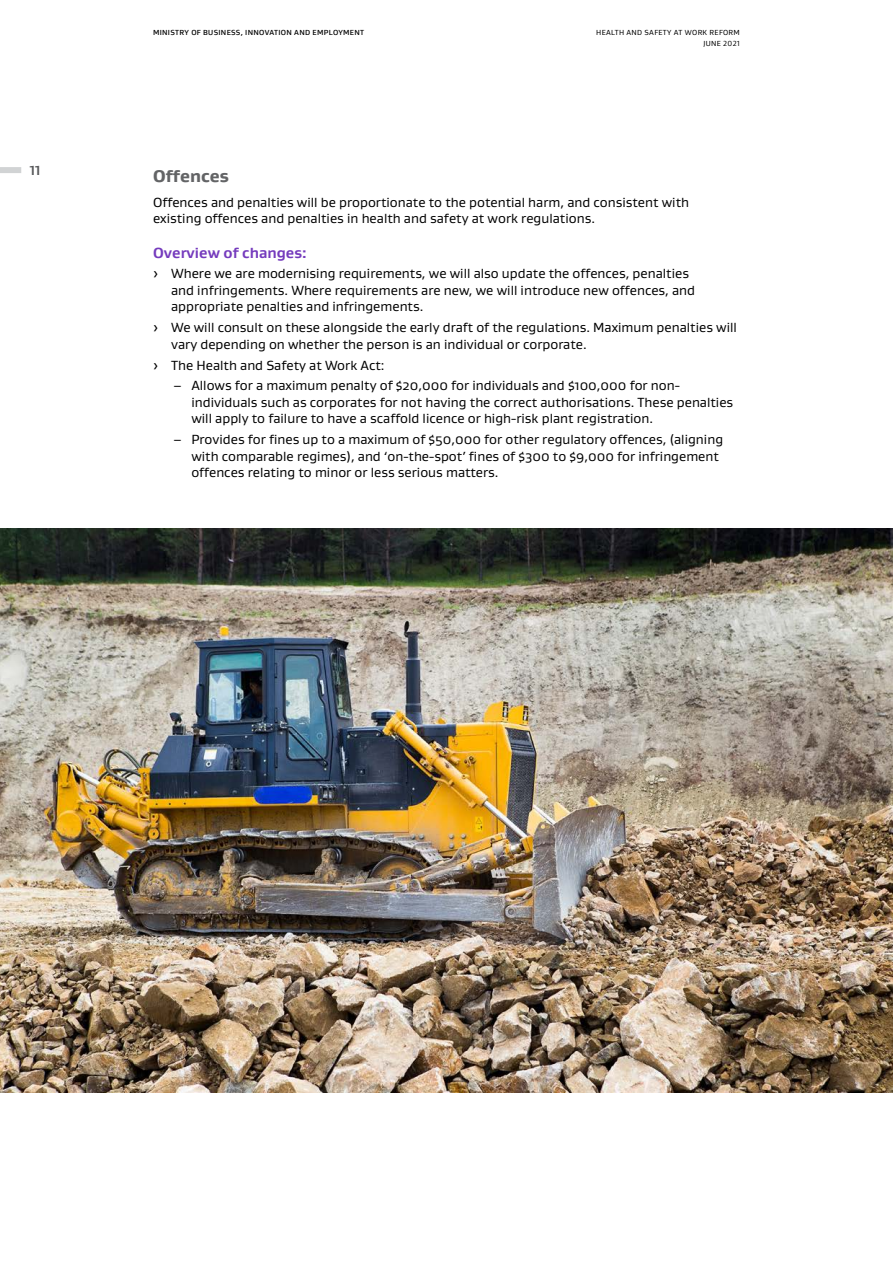
<style>
.page{position:relative;width:893px;height:1263px;background:#fff}
.page>*{position:absolute;margin:0;border:0;box-sizing:border-box;transform-origin:0 0}
.t1{font:800 17.25px "Gustan";color:#636466}
.t2{font:700 15px "Gustan";color:#753bbd}
.t3{font:13.5px/16.5px "Gustan";color:#000}
.t4{font:700 13.5px "Gustan";color:#58595b}
.t5{font:500 7.5px "Gustan";letter-spacing:.04em;color:#000}
.t6{font:7.5px "Gustan";letter-spacing:.04em;color:#000}
</style>
<div class="page">
<div style="left:0;top:167px;width:21px;height:6px;background:#d1d3d4"></div>
<img style="left:0;top:529px;width:893px;height:564px">
<p class="t5" style="left:153px;top:27px;width:212px">MINISTRY OF BUSINESS, INNOVATION AND EMPLOYMENT</p>
<p class="t6" style="left:596px;top:27px;width:145px">HEALTH AND SAFETY AT WORK REFORM</p>
<p class="t6" style="left:703px;top:39px;width:38px">JUNE 2021</p>
<p class="t4" style="left:30px;top:161px;width:13px">11</p>
<h3 class="t1" style="left:153px;top:165px;width:77px">Offences</h3>
<p class="t3" style="left:153px;top:194px;width:538px">Offences and penalties will be proportionate to the potential harm, and consistent with existing offences and penalties in health and safety at work regulations.</p>
<h4 class="t2" style="left:153px;top:243px;width:155px">Overview of changes:</h4>
<p class="t3" style="left:171px;top:265px;width:526px;text-indent:-18px">› Where we are modernising requirements, we will also update the offences, penalties and infringements. Where requirements are new, we will introduce new offences, and appropriate penalties and infringements.</p>
<p class="t3" style="left:171px;top:319px;width:567px;text-indent:-18px">› We will consult on these alongside the early draft of the regulations. Maximum penalties will vary depending on whether the person is an individual or corporate.</p>
<p class="t3" style="left:153px;top:356px;width:233px">› The Health and Safety at Work Act:</p>
<p class="t3" style="left:191px;top:377px;width:543px;text-indent:-18px">– Allows for a maximum penalty of $20,000 for individuals and $100,000 for non&shy;individuals such as corporates for not having the correct authorisations. These penalties will apply to failure to have a scaffold licence or high-risk plant registration.</p>
<p class="t3" style="left:191px;top:431px;width:533px;text-indent:-18px">– Provides for fines up to a maximum of $50,000 for other regulatory offences, (aligning with comparable regimes), and ‘on-the-spot’ fines of $300 to $9,000 for infringement offences relating to minor or less serious matters.</p>
</div>
